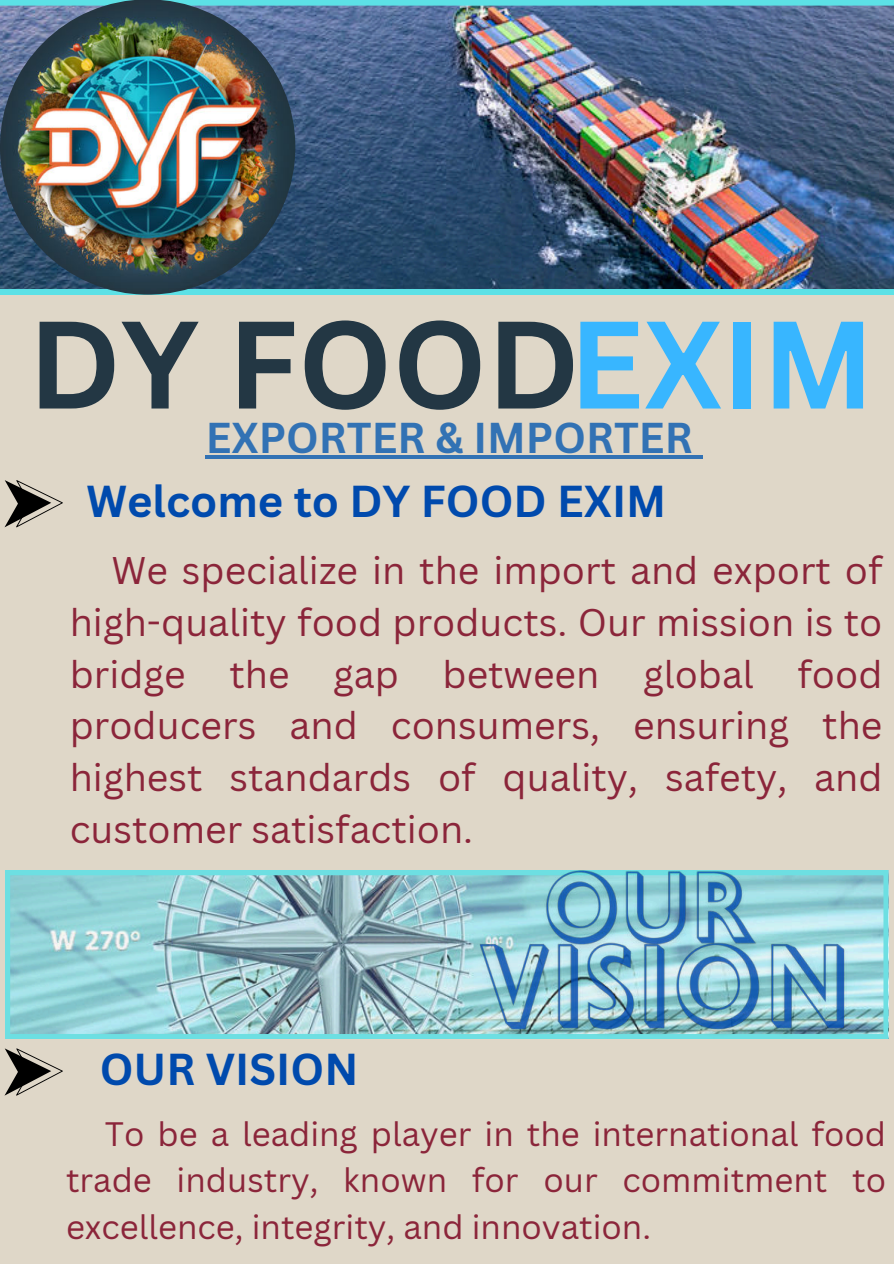
<style>
.page{position:relative;width:894px;height:1264px;background:#fff}
.page>*{position:absolute;margin:0;border:0;box-sizing:border-box;transform-origin:0 0}
.t1{font:700 121.5px "Canva Sans";color:#233744}
.t2{font:700 43.5px "Canva Sans";color:#004aad}
.t3{font:700 42px "Canva Sans";color:#3272b4}
.t4{font:37.5px/51.8px "Canva Sans";color:#8b253a;text-align:justify}
.t5{font:33px/46.2px "Canva Sans";color:#8b253a;text-align:justify}
.s1{color:#38b6ff}
</style>
<div class="page">
<div style="left:0;top:0;width:893px;height:1263px;background:#dfd7c8"></div>
<svg style="left:4px;top:480px;width:59px;height:47px"></svg>
<svg style="left:6px;top:870px;width:881px;height:168px"></svg>
<svg style="left:4px;top:1048px;width:59px;height:47px"></svg>
<img style="left:0;top:0;width:893px;height:295px">
<img style="left:0;top:0;width:295px;height:295px;border-radius:50%">
<hr style="left:205px;top:455px;width:487px;height:4px;background:#3272b4">
<hr style="left:692px;top:455px;width:10px;height:4px;background:#3272b4">
<img style="left:536px;top:870px;width:229px;height:65px">
<img style="left:468px;top:935px;width:387px;height:104px">
<h1 class="t1" style="left:28px;top:292px;width:847px">DY FOOD<span class="s1">EXIM</span></h1>
<p class="t3" style="left:205px;top:413px;width:488px">EXPORTER &amp; IMPORTER</p>
<p class="t2" style="left:86px;top:475px;width:581px">Welcome to DY FOOD EXIM</p>
<p class="t4" style="left:70px;top:545px;width:814px;text-indent:42px">We specialize in the import and export of high-quality food products. Our mission is to bridge the gap between global food producers and consumers, ensuring the highest standards of quality, safety, and customer satisfaction.</p>
<p class="t2" style="left:100px;top:1043px;width:260px">OUR VISION</p>
<p class="t5" style="left:66px;top:1111px;width:821px;text-indent:39px">To be a leading player in the international food trade industry, known for our commitment to excellence, integrity, and innovation.</p>
</div>
